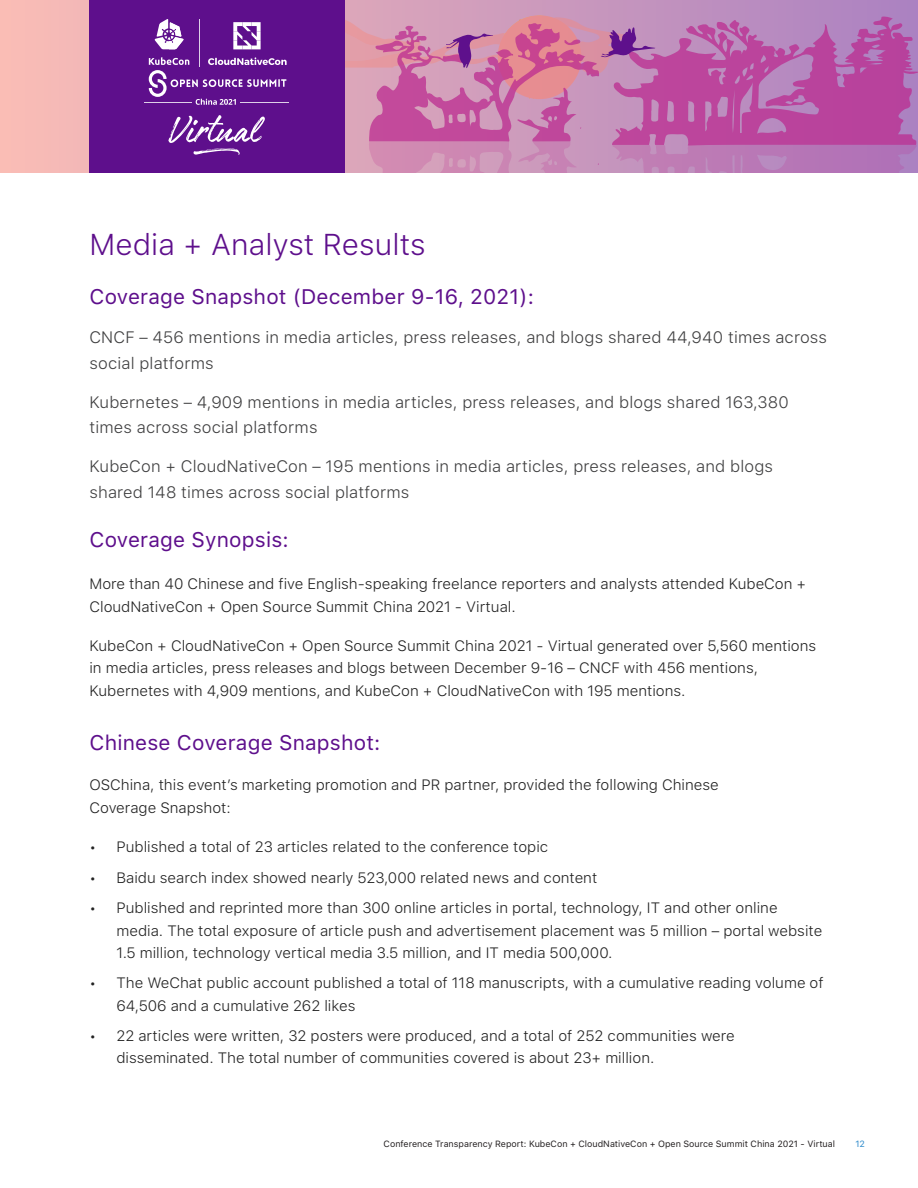
<style>
.page{position:relative;width:918px;height:1188px;background:#fff}
.page>*{position:absolute;margin:0;border:0;box-sizing:border-box;transform-origin:0 0}
.Intro_Paragraph{font:300 30px "SF Pro Text";letter-spacing:.005em;color:#5e0f8c}
.Intro_Paragraph-2{font:21px "SF Pro Text";letter-spacing:.01em;color:#5e0f8c}
.Intro_Paragraph-3{font:300 16.5px/25.5px "SF Pro Text";letter-spacing:.01em;color:#3e3e3f}
.t1{font:300 15px/22.5px "SF Pro Text";color:#222}
.t2{font:9px "SF Pro Text";color:#231f20}
.t3{font:9px "SF Pro Text";color:#2f8bcb}
</style>
<div class="page">
<svg style="left:0;top:0;width:918px;height:173px;background:#f0b5b7"></svg>
<div style="left:89px;top:0;width:256px;height:173px;background:#5e0f8c"></div>
<hr style="left:144px;top:102px;width:48px;height:1px;background:#fff">
<svg style="left:149px;top:4px;width:769px;height:169px"></svg>
<p class="Intro_Paragraph" style="left:89px;top:227px;width:338px">Media + Analyst Results</p>
<p class="Intro_Paragraph-2" style="left:89px;top:285px;width:446px">Coverage Snapshot (December 9-16, 2021):</p>
<p class="Intro_Paragraph-3" style="left:89px;top:325px;width:739px">CNCF – 456 mentions in media articles, press releases, and blogs shared 44,940 times across social platforms</p>
<p class="Intro_Paragraph-3" style="left:89px;top:389px;width:701px">Kubernetes – 4,909 mentions in media articles, press releases, and blogs shared 163,380 times across social platforms</p>
<p class="Intro_Paragraph-3" style="left:89px;top:454px;width:685px">KubeCon + CloudNativeCon – 195 mentions in media articles, press releases, and blogs shared 148 times across social platforms</p>
<p class="Intro_Paragraph-2" style="left:89px;top:528px;width:201px">Coverage Synopsis:</p>
<p class="t1" style="left:89px;top:573px;width:718px">More than 40 Chinese and five English-speaking freelance reporters and analysts attended KubeCon +<br>CloudNativeCon + Open Source Summit China 2021 - Virtual.</p>
<p class="t1" style="left:89px;top:634px;width:728px">KubeCon + CloudNativeCon + Open Source Summit China 2021 - Virtual generated over 5,560 mentions in media articles, press releases and blogs between December 9-16 – CNCF with 456 mentions,<br>Kubernetes with 4,909 mentions, and KubeCon + CloudNativeCon with 195 mentions.</p>
<p class="Intro_Paragraph-2" style="left:89px;top:730px;width:293px">Chinese Coverage Snapshot:</p>
<p class="t1" style="left:89px;top:774px;width:631px">OSChina, this event’s marketing promotion and PR partner, provided the following Chinese</p>
<p class="t1" style="left:89px;top:796px;width:143px">Coverage Snapshot:</p>
<p class="t1" style="left:89px;top:835px;width:460px">• Published a total of 23 articles related to the conference topic</p>
<p class="t1" style="left:89px;top:867px;width:509px">• Baidu search index showed nearly 523,000 related news and content</p>
<p class="t1" style="left:116px;top:897px;width:707px;text-indent:-27px">• Published and reprinted more than 300 online articles in portal, technology, IT and other online media. The total exposure of article push and advertisement placement was 5 million – portal website<br>1.5 million, technology vertical media 3.5 million, and IT media 500,000.</p>
<p class="t1" style="left:116px;top:972px;width:709px;text-indent:-27px">• The WeChat public account published a total of 118 manuscripts, with a cumulative reading volume of<br>64,506 and a cumulative 262 likes</p>
<p class="t1" style="left:116px;top:1024px;width:620px;text-indent:-27px">• 22 articles were written, 32 posters were produced, and a total of 252 communities were disseminated. The total number of communities covered is about 23+ million.</p>
<p class="t2" style="left:384px;top:1139px;width:453px">Conference Transparency Report: KubeCon + CloudNativeCon + Open Source Summit China 2021 - Virtual</p>
<p class="t3" style="left:855px;top:1139px;width:11px">12</p>
</div>
